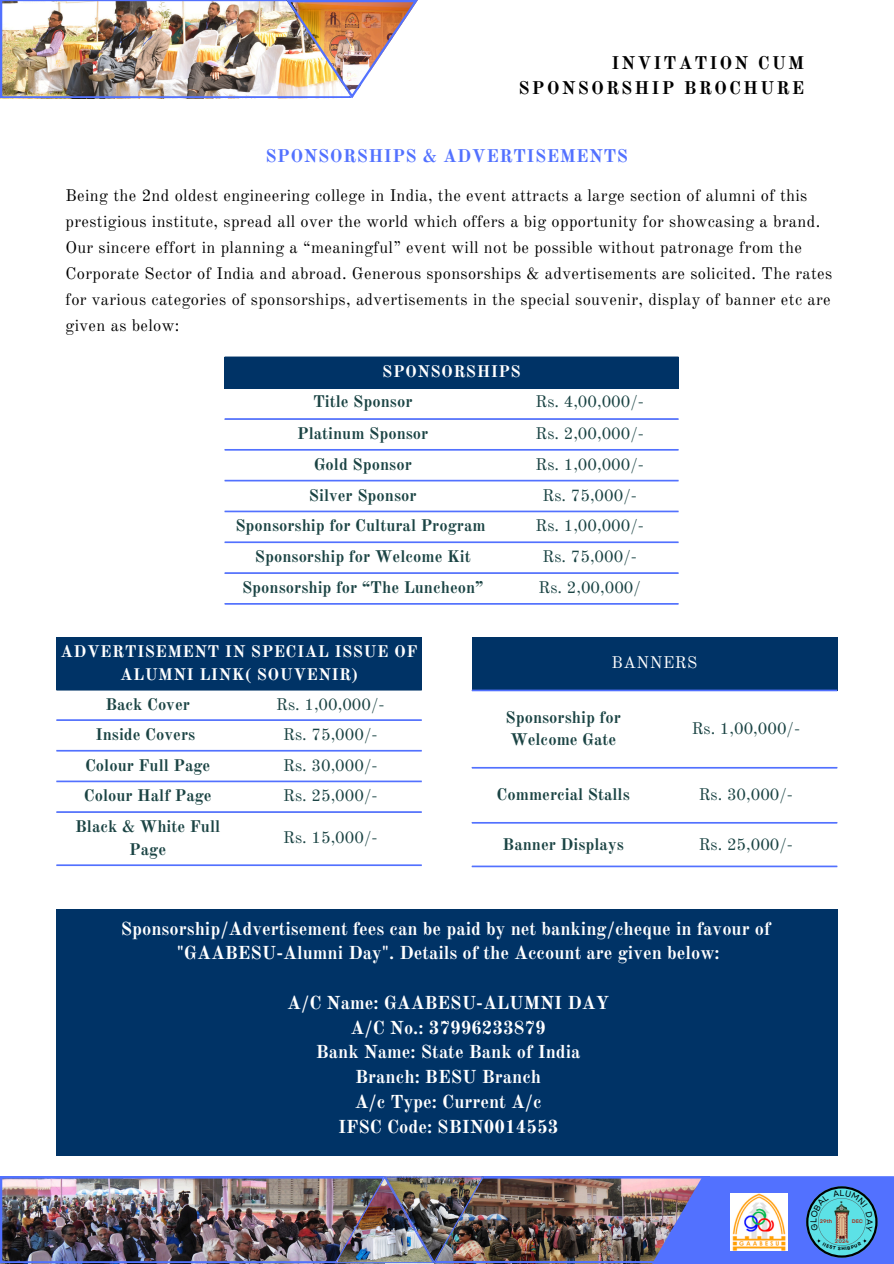
<style>
.page{position:relative;width:894px;height:1264px;background:#fff}
.page>*{position:absolute;margin:0;border:0;box-sizing:border-box;transform-origin:0 0}
.t1{font:700 18.3px/24.8px "Old Standard";color:#fff;text-align:center}
.t2{font:700 18px/24.8px "Old Standard";letter-spacing:.12em;color:#000;text-align:right}
.t3{font:700 18px "Old Standard";letter-spacing:.03em;color:#5271ff}
.t4{font:16.5px/25.8px "Old Standard";letter-spacing:.02em;color:#000001}
.t5{font:700 16.5px/22.5px "Old Standard";color:#1b4444;text-align:center}
.t6{font:16.5px "Old Standard";color:#1b4444}
.t7{font:700 16.5px/22.5px "Old Standard";letter-spacing:.03em;color:#fff;text-align:center}
.t8{font:16.5px "Old Standard";letter-spacing:.03em;color:#fff}
.t9{font:8.55px "Garet";color:#000}
.t10{font:700 5.25px "Garet";color:#9c4133}
</style>
<div class="page">
<div style="left:224px;top:357px;width:454px;height:31px;background:#036"></div>
<hr style="left:224px;top:356px;width:454px;height:2px;background:#036">
<hr style="left:224px;top:418px;width:454px;height:2px;background:#5271ff">
<hr style="left:224px;top:449px;width:454px;height:1px;background:#5271ff">
<hr style="left:224px;top:480px;width:454px;height:1px;background:#5271ff">
<hr style="left:224px;top:510px;width:454px;height:2px;background:#5271ff">
<hr style="left:224px;top:541px;width:454px;height:2px;background:#5271ff">
<hr style="left:224px;top:572px;width:454px;height:2px;background:#5271ff">
<hr style="left:224px;top:603px;width:454px;height:1px;background:#5271ff">
<div style="left:56px;top:909px;width:781px;height:246px;background:#036"></div>
<div style="left:56px;top:638px;width:366px;height:52px;background:#036"></div>
<hr style="left:56px;top:719px;width:365px;height:2px;background:#5271ff">
<hr style="left:56px;top:750px;width:365px;height:1px;background:#5271ff">
<hr style="left:56px;top:780px;width:365px;height:2px;background:#5271ff">
<hr style="left:56px;top:811px;width:365px;height:1px;background:#5271ff">
<hr style="left:56px;top:864px;width:365px;height:2px;background:#5271ff">
<div style="left:471px;top:638px;width:366px;height:52px;background:#036"></div>
<hr style="left:471px;top:689px;width:366px;height:2px;background:#5271ff">
<hr style="left:471px;top:767px;width:366px;height:1px;background:#5271ff">
<hr style="left:471px;top:822px;width:366px;height:1px;background:#5271ff">
<hr style="left:471px;top:865px;width:366px;height:2px;background:#5271ff">
<img style="left:0;top:0;width:418px;height:98px">
<img style="left:0;top:1176px;width:893px;height:87px">
<p class="t2" style="left:518px;top:50px;width:287px">INVITATION CUM<br>SPONSORSHIP BROCHURE</p>
<p class="t3" style="left:265px;top:145px;width:364px">SPONSORSHIPS &amp; ADVERTISEMENTS</p>
<p class="t4" style="left:66px;top:183px;width:768px">Being the 2nd oldest engineering college in India, the event attracts a large section of alumni of this prestigious institute, spread all over the world which offers a big opportunity for showcasing a brand.<br>Our sincere effort in planning a “meaningful” event will not be possible without patronage from the Corporate Sector of India and abroad. Generous sponsorships &amp; advertisements are solicited. The rates for various categories of sponsorships, advertisements in the special souvenir, display of banner etc are given as below:</p>
<p class="t7" style="left:382px;top:361px;width:140px">SPONSORSHIPS</p>
<p class="t5" style="left:313px;top:390px;width:101px">Title Sponsor</p>
<p class="t6" style="left:535px;top:391px;width:110px">Rs. 4,00,000/-</p>
<p class="t5" style="left:297px;top:422px;width:133px">Platinum Sponsor</p>
<h1 class="t6" style="left:535px;top:423px;width:110px">Rs. 2,00,000/-</h1>
<h1 class="t5" style="left:314px;top:453px;width:99px">Gold Sponsor</h1>
<h3 class="t6" style="left:535px;top:454px;width:110px">Rs. 1,00,000/-</h3>
<p class="t5" style="left:309px;top:484px;width:109px">Silver Sponsor</p>
<p class="t6" style="left:542px;top:485px;width:96px">Rs. 75,000/-</p>
<p class="t5" style="left:235px;top:514px;width:252px">Sponsorship for Cultural Program</p>
<p class="t6" style="left:535px;top:515px;width:110px">Rs. 1,00,000/-</p>
<p class="t5" style="left:255px;top:545px;width:217px">Sponsorship for Welcome Kit</p>
<p class="t6" style="left:542px;top:546px;width:96px">Rs. 75,000/-</p>
<p class="t5" style="left:242px;top:576px;width:243px">Sponsorship for “The Luncheon”</p>
<p class="t6" style="left:538px;top:577px;width:104px">Rs. 2,00,000/</p>
<p class="t7" style="left:61px;top:640px;width:358px">ADVERTISEMENT IN SPECIAL ISSUE OF<br>ALUMNI LINK( SOUVENIR)</p>
<p class="t5" style="left:105px;top:693px;width:86px">Back Cover</p>
<p class="t6" style="left:276px;top:694px;width:110px">Rs. 1,00,000/-</p>
<p class="t5" style="left:95px;top:723px;width:101px">Inside Covers</p>
<p class="t6" style="left:283px;top:724px;width:96px">Rs. 75,000/-</p>
<p class="t5" style="left:85px;top:754px;width:127px">Colour Full Page</p>
<p class="t6" style="left:283px;top:755px;width:96px">Rs. 30,000/-</p>
<p class="t5" style="left:84px;top:784px;width:129px">Colour Half Page</p>
<p class="t6" style="left:283px;top:785px;width:96px">Rs. 25,000/-</p>
<p class="t5" style="left:75px;top:815px;width:146px">Black &amp; White Full<br>Page</p>
<p class="t6" style="left:283px;top:827px;width:96px">Rs. 15,000/-</p>
<p class="t8" style="left:611px;top:652px;width:87px">BANNERS</p>
<p class="t5" style="left:505px;top:706px;width:117px;text-align:left">Sponsorship for<br>Welcome Gate</p>
<p class="t6" style="left:691px;top:718px;width:110px">Rs. 1,00,000/-</p>
<p class="t5" style="left:496px;top:783px;width:135px">Commercial Stalls</p>
<p class="t6" style="left:698px;top:784px;width:96px">Rs. 30,000/-</p>
<p class="t5" style="left:502px;top:832px;width:123px">Banner Displays</p>
<p class="t6" style="left:698px;top:833px;width:96px">Rs. 25,000/-</p>
<p class="t1" style="left:121px;top:916px;width:651px">Sponsorship/Advertisement fees can be paid by net banking/cheque in favour of "GAABESU-Alumni Day". Details of the Account are given below:</p>
<p class="t1" style="left:287px;top:990px;width:323px">A/C Name: GAABESU-ALUMNI DAY<br>A/C No.: 37996233879<br>Bank Name: State Bank of India<br>Branch: BESU Branch<br>A/c Type: Current A/c<br>IFSC Code: SBIN0014553</p>
<p class="t9" style="left:839px;top:1186px;width:6px">L</p>
<p class="t10" style="left:819px;top:1217px;width:14px">29th</p>
<p class="t10" style="left:851px;top:1217px;width:13px">DEC</p>
<p class="t10" style="left:834px;top:1237px;width:15px">2024</p>
</div>
